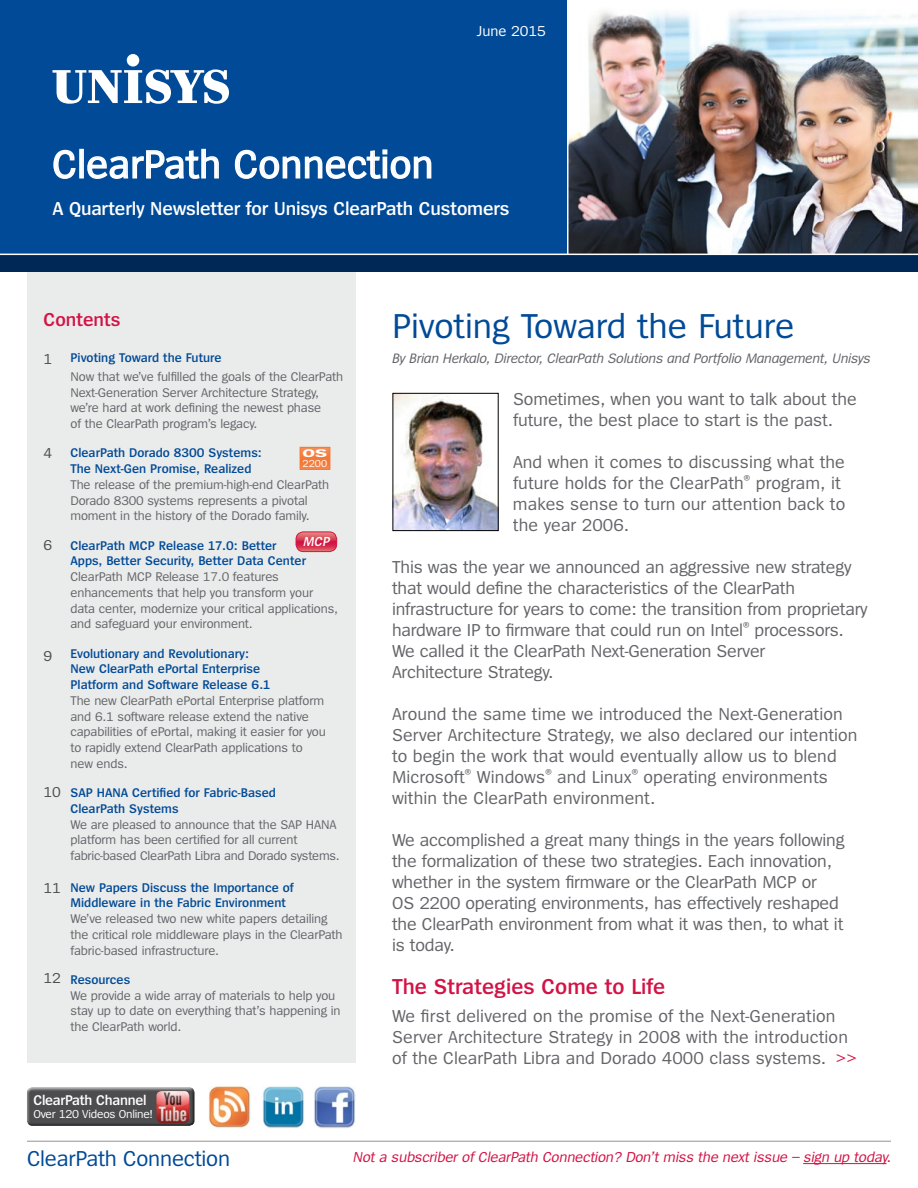
<style>
.page{position:relative;width:918px;height:1188px;background:#fff}
.page>*{position:absolute;margin:0;border:0;box-sizing:border-box;transform-origin:0 0}
.t1{font:40.5px "Spiegel";letter-spacing:.01em;color:#fff}
.t2{font:36px "Spiegel";color:#004a97}
.t3{font:600 22.5px "Spiegel";color:#d31245}
.t4{font:22.5px "Spiegel";letter-spacing:-.01em;color:#004a97}
.t5{font:600 19.5px "Spiegel";letter-spacing:-.01em;color:#fff}
.t6{font:600 19.5px "Spiegel";color:#d31245}
.t7{font:18px/21px "Spiegel";letter-spacing:-.005em;color:#646569}
.t8{font:italic 15px "Spiegel";color:#d31245}
.t9{font:15px "Spiegel";color:#4d4d4f}
.t10{font:15px "Spiegel";color:#fff}
.t11{font:600 14.7px "Spiegel";letter-spacing:-.02em;color:#fff}
.t12{font:italic 14.25px "Spiegel";letter-spacing:-.015em;color:#646569}
.t13{font:italic 600 13.65px "Spiegel";color:#fff}
.t14{font:13.2px/15.8px "Spiegel";letter-spacing:-.01em;color:#646569}
.t15{font:600 13.2px/15.8px "Spiegel";color:#004a97}
.t16{font:12px "Spiegel";letter-spacing:-.02em;color:#fff}
.t17{font:700 11.55px "Spiegel";color:#fff;scale:1.8 1}
.t18{font:10.65px "Spiegel";color:#fff}
.s1{color:#d31245}
</style>
<div class="page">
<div style="left:27px;top:272px;width:329px;height:791px;background:#eaebeb"></div>
<div style="left:0;top:254px;width:918px;height:18px;background:#002856"></div>
<div style="left:0;top:0;width:918px;height:254px;background:#004a97"></div>
<svg style="left:53px;top:149px;width:23px;height:30px"></svg>
<div style="left:79px;top:149px;width:5px;height:30px;border:2px solid #fff"></div>
<svg style="left:87px;top:148px;width:132px;height:31px"></svg>
<svg style="left:234px;top:149px;width:198px;height:30px"></svg>
<svg style="left:53px;top:69px;width:176px;height:35px"></svg>
<div style="left:127px;top:54px;width:12px;height:13px;background:#fff;border-radius:50%"></div>
<hr style="left:803px;top:1163px;width:84px;height:1px;background:#d31245">
<hr style="left:27px;top:1141px;width:864px;height:1px;background:#939598">
<div style="left:23px;top:1084px;width:174px;height:41px;background:#fff;opacity:.75"></div>
<div style="left:25px;top:1088px;width:173px;height:39px;background:#000;opacity:.75"></div>
<img style="left:263px;top:1086px;width:42px;height:42px">
<img style="left:156px;top:1091px;width:33px;height:32px">
<img style="left:314px;top:1086px;width:42px;height:42px">
<img style="left:209px;top:1087px;width:41px;height:41px">
<img style="left:568px;top:0;width:350px;height:253px">
<hr style="left:0;top:254px;width:918px;height:1px;background:#fff">
<hr style="left:567px;top:0;width:1px;height:254px;background:#fff">
<img style="left:395px;top:395px;width:102px;height:134px">
<div style="left:393px;top:393px;width:106px;height:138px;border:1px solid #000"></div>
<svg style="left:296px;top:532px;width:41px;height:20px"></svg>
<div style="left:296px;top:532px;width:41px;height:20px;border:1px solid #d31245;border-radius:8px"></div>
<div style="left:300px;top:447px;width:30px;height:22px;background:linear-gradient(to bottom,#f58548,#f47a39)"></div>
<div style="left:300px;top:447px;width:30px;height:23px;border:1px solid #f47836"></div>
<p class="t10" style="left:477px;top:24px;width:71px">June 2015</p>
<h1 class="t1" style="left:52px;top:144px;width:382px">ClearPath Connection</h1>
<p class="t5" style="left:52px;top:198px;width:459px">A Quarterly Newsletter for Unisys ClearPath Customers</p>
<p class="t6" style="left:44px;top:309px;width:79px">Contents</p>
<p class="t9" style="left:44px;top:351px;width:10px">1</p>
<p class="t15" style="left:70px;top:350px;width:153px">Pivoting Toward the Future</p>
<p class="t14" style="left:70px;top:369px;width:274px">Now that we’ve fulfilled the goals of the ClearPath Next-Generation Server Architecture Strategy, we’re hard at work defining the newest phase<br>of the ClearPath program’s legacy.</p>
<p class="t15" style="left:70px;top:445px;width:193px">ClearPath Dorado 8300 Systems:<br>The Next-Gen Promise, Realized</p>
<p class="t14" style="left:70px;top:477px;width:260px">The release of the premium-high-end ClearPath<br>Dorado 8300 systems represents a pivotal moment in the history of the Dorado family.</p>
<p class="t15" style="left:70px;top:538px;width:237px">ClearPath MCP Release 17.0: Better<br>Apps, Better Security, Better Data Center</p>
<p class="t14" style="left:70px;top:569px;width:269px">ClearPath MCP Release 17.0 features enhancements that help you transform your data center, modernize your critical applications, and safeguard your environment.</p>
<p class="t15" style="left:70px;top:646px;width:201px">Evolutionary and Revolutionary:<br>New ClearPath ePortal Enterprise<br>Platform and Software Release 6.1</p>
<p class="t14" style="left:70px;top:693px;width:257px">The new ClearPath ePortal Enterprise platform and 6.1 software release extend the native capabilities of ePortal, making it easier for you to rapidly extend ClearPath applications to new ends.</p>
<p class="t15" style="left:70px;top:785px;width:207px">SAP HANA Certified for Fabric-Based<br>ClearPath Systems</p>
<p class="t14" style="left:70px;top:817px;width:271px">We are pleased to announce that the SAP HANA platform has been certified for all current fabric-based ClearPath Libra and Dorado systems.</p>
<p class="t15" style="left:70px;top:880px;width:225px">New Papers Discuss the Importance of<br>Middleware in the Fabric Environment</p>
<p class="t14" style="left:70px;top:911px;width:274px">We’ve released two new white papers detailing the critical role middleware plays in the ClearPath fabric-based infrastructure.</p>
<p class="t15" style="left:70px;top:972px;width:61px">Resources</p>
<p class="t14" style="left:70px;top:988px;width:272px">We provide a wide array of materials to help you stay up to date on everything that’s happening in the ClearPath world.</p>
<p class="t9" style="left:44px;top:446px;width:10px">4</p>
<p class="t17" style="left:302px;top:448px;width:15px">OS</p>
<p class="t18" style="left:303px;top:458px;width:26px">2200</p>
<p class="t13" style="left:303px;top:535px;width:31px">MCP</p>
<p class="t9" style="left:44px;top:537px;width:10px">6</p>
<p class="t9" style="left:44px;top:648px;width:10px">9</p>
<p class="t9" style="left:44px;top:785px;width:19px">10</p>
<p class="t9" style="left:44px;top:881px;width:19px">11</p>
<p class="t9" style="left:44px;top:971px;width:19px">12</p>
<p class="t11" style="left:33px;top:1093px;width:115px">ClearPath Channel</p>
<p class="t16" style="left:33px;top:1108px;width:121px">Over 120 Videos Online!</p>
<h2 class="t2" style="left:392px;top:308px;width:404px">Pivoting Toward the Future</h2>
<p class="t12" style="left:392px;top:351px;width:480px">By Brian Herkalo, Director, ClearPath Solutions and Portfolio Management, Unisys</p>
<p class="t7" style="left:513px;top:389px;width:345px">Sometimes, when you want to talk about the future, the best place to start is the past.</p>
<p class="t7" style="left:513px;top:452px;width:334px">And when it comes to discussing what the future holds for the ClearPath<sup>®</sup> program, it makes sense to turn our attention back to the year 2006.</p>
<p class="t7" style="left:392px;top:557px;width:477px">This was the year we announced an aggressive new strategy that would define the characteristics of the ClearPath infrastructure for years to come: the transition from proprietary hardware IP to firmware that could run on Intel<sup>®</sup> processors.<br>We called it the ClearPath Next-Generation Server<br>Architecture Strategy.</p>
<p class="t7" style="left:392px;top:704px;width:467px">Around the same time we introduced the Next-Generation Server Architecture Strategy, we also declared our intention to begin the work that would eventually allow us to blend Microsoft<sup>®</sup> Windows<sup>®</sup> and Linux<sup>®</sup> operating environments within the ClearPath environment.</p>
<p class="t7" style="left:392px;top:830px;width:454px">We accomplished a great many things in the years following the formalization of these two strategies. Each innovation, whether in the system firmware or the ClearPath MCP or<br>OS 2200 operating environments, has effectively reshaped the ClearPath environment from what it was then, to what it is today.</p>
<p class="t3" style="left:392px;top:976px;width:275px">The Strategies Come to Life</p>
<p class="t7" style="left:392px;top:1006px;width:467px">We first delivered on the promise of the Next-Generation<br>Server Architecture Strategy in 2008 with the introduction of the ClearPath Libra and Dorado 4000 class systems. <span class="s1">&gt;&gt;</span></p>
<p class="t4" style="left:27px;top:1148px;width:205px">ClearPath Connection</p>
<p class="t8" style="left:352px;top:1150px;width:543px">Not a subscriber of ClearPath Connection? Don’t miss the next issue – sign up today.</p>
</div>
